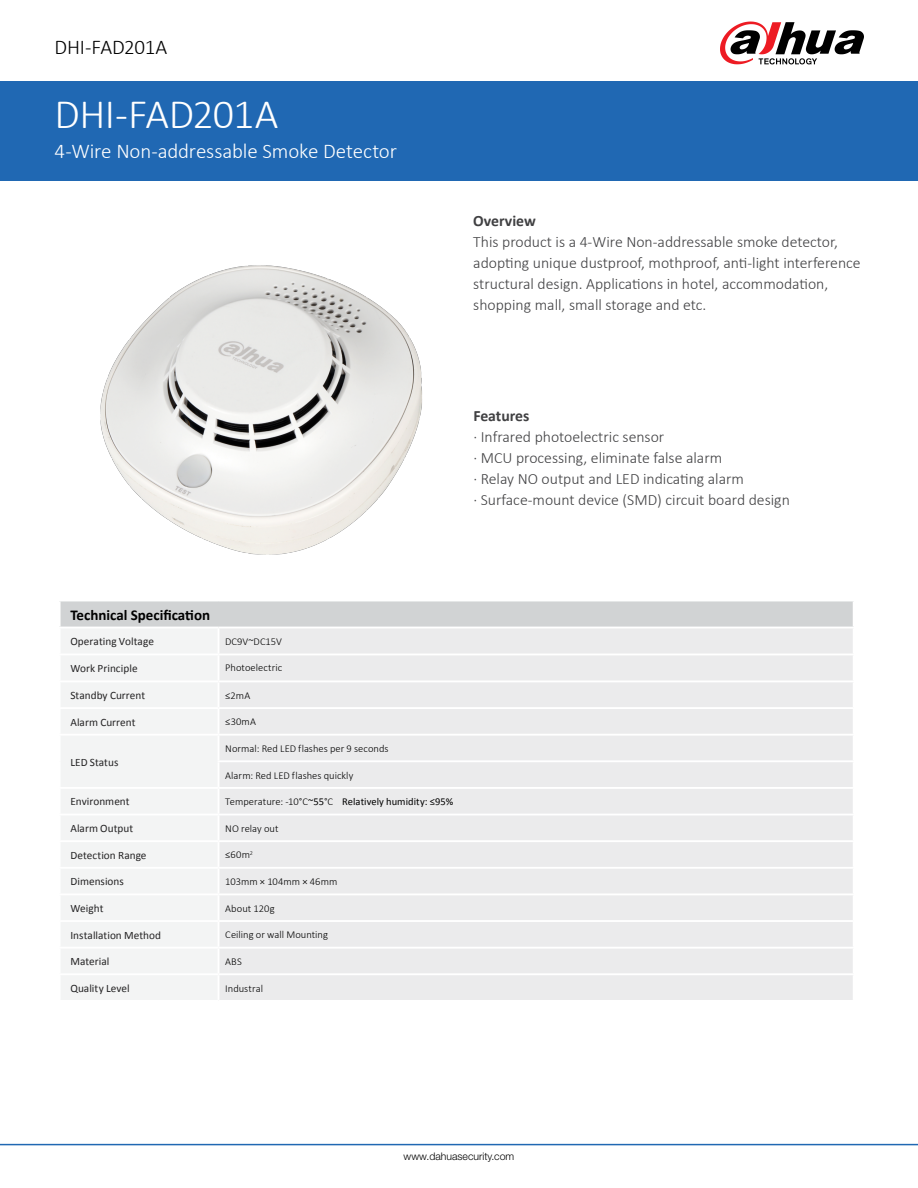
<style>
.page{position:relative;width:918px;height:1188px;background:#fff}
.page>*{position:absolute;margin:0;border:0;box-sizing:border-box;transform-origin:0 0}
.t1{font:300 42px "Calibri";letter-spacing:-.02em;color:#fff}
.t2{font:300 21px "Calibri";letter-spacing:-.005em;color:#fff}
.t3{font:300 21px "Calibri";letter-spacing:-.015em;color:#000}
.t4{font:300 15.75px/21px "Calibri";color:#404042}
.t5{font:700 15.75px "Calibri";color:#404042}
.t6{font:700 15px "Calibri";color:#000}
.t7{font:11.25px "Calibri";color:#242324}
.t8{font:300 10.5px "Calibri";letter-spacing:.005em;color:#000}
.t9{font:10.5px "Calibri";letter-spacing:.005em;color:#000}
.t10{font:300 10.5px "Helvetica Neue LT Std";color:#000}
.s1{font-weight:300}
</style>
<div class="page">
<div style="left:0;top:81px;width:918px;height:100px;background:#2068b3"></div>
<hr style="left:0;top:1144px;width:918px;height:1px;background:#2068b3">
<svg style="left:720px;top:22px;width:144px;height:42px"></svg>
<img style="left:100px;top:265px;width:322px;height:290px">
<div style="left:60px;top:601px;width:794px;height:27px;background:#d1d3d4"></div>
<hr style="left:59px;top:601px;width:2px;height:26px;background:#fff">
<hr style="left:853px;top:601px;width:2px;height:26px;background:#fff">
<hr style="left:59px;top:627px;width:160px;height:1px;background:#fff">
<hr style="left:219px;top:627px;width:636px;height:1px;background:#fff">
<svg style="left:61px;top:628px;width:792px;height:372px"></svg>
<h2 class="t3" style="left:55px;top:34px;width:114px">DHI-FAD201A</h2>
<h1 class="t1" style="left:55px;top:88px;width:225px">DHI-FAD201A</h1>
<h2 class="t2" style="left:55px;top:138px;width:344px">4-Wire Non-addressable Smoke Detector</h2>
<p class="t5" style="left:473px;top:211px;width:64px">Overview</p>
<p class="t4" style="left:473px;top:231px;width:389px">This product is a 4-Wire Non-addressable smoke detector, adopting unique dustproof, mothproof, anti-light interference structural design. Applications in hotel, accommodation, shopping mall, small storage and etc.</p>
<p class="t5" style="left:473px;top:405px;width:58px">Features</p>
<p class="t4" style="left:473px;top:426px;width:318px">· Infrared photoelectric sensor<br>· MCU processing, eliminate false alarm<br>· Relay NO output and LED indicating alarm<br>· Surface-mount device (SMD) circuit board design</p>
<p class="t6" style="left:70px;top:605px;width:141px">Technical Specification</p>
<p class="t7" style="left:70px;top:634px;width:85px">Operating Voltage</p>
<p class="t8" style="left:225px;top:635px;width:58px">DC9V~DC15V</p>
<p class="t7" style="left:70px;top:661px;width:69px">Work Principle</p>
<p class="t8" style="left:225px;top:661px;width:59px">Photoelectric</p>
<p class="t7" style="left:70px;top:688px;width:76px">Standby Current</p>
<p class="t8" style="left:225px;top:689px;width:26px">≤2mA</p>
<p class="t7" style="left:70px;top:715px;width:67px">Alarm Current</p>
<p class="t8" style="left:225px;top:715px;width:32px">≤30mA</p>
<p class="t7" style="left:70px;top:755px;width:50px">LED Status</p>
<p class="t8" style="left:225px;top:742px;width:165px">Normal: Red LED flashes per 9 seconds</p>
<p class="t8" style="left:225px;top:769px;width:130px">Alarm: Red LED flashes quickly</p>
<p class="t7" style="left:70px;top:795px;width:61px">Environment</p>
<p class="t9" style="left:225px;top:795px;width:229px"><span class="s1">Temperature: -10°C</span>~55<span class="s1">°C</span> Relatively humidity: ≤95%</p>
<p class="t7" style="left:70px;top:821px;width:64px">Alarm Output</p>
<p class="t8" style="left:225px;top:822px;width:55px">NO relay out</p>
<p class="t7" style="left:70px;top:848px;width:78px">Detection Range</p>
<p class="t8" style="left:225px;top:848px;width:29px">≤60m<sup>2</sup></p>
<p class="t7" style="left:70px;top:874px;width:55px">Dimensions</p>
<p class="t8" style="left:225px;top:875px;width:114px">103mm × 104mm × 46mm</p>
<p class="t7" style="left:70px;top:901px;width:35px">Weight</p>
<p class="t8" style="left:225px;top:902px;width:51px">About 120g</p>
<p class="t7" style="left:70px;top:928px;width:92px">Installation Method</p>
<p class="t8" style="left:225px;top:928px;width:104px">Ceiling or wall Mounting</p>
<p class="t7" style="left:70px;top:954px;width:40px">Material</p>
<p class="t8" style="left:225px;top:955px;width:18px">ABS</p>
<p class="t7" style="left:70px;top:981px;width:61px">Quality Level</p>
<p class="t8" style="left:225px;top:982px;width:39px">Industral</p>
<p class="t10" style="left:404px;top:1150px;width:112px">www.dahuasecurity.com</p>
</div>
